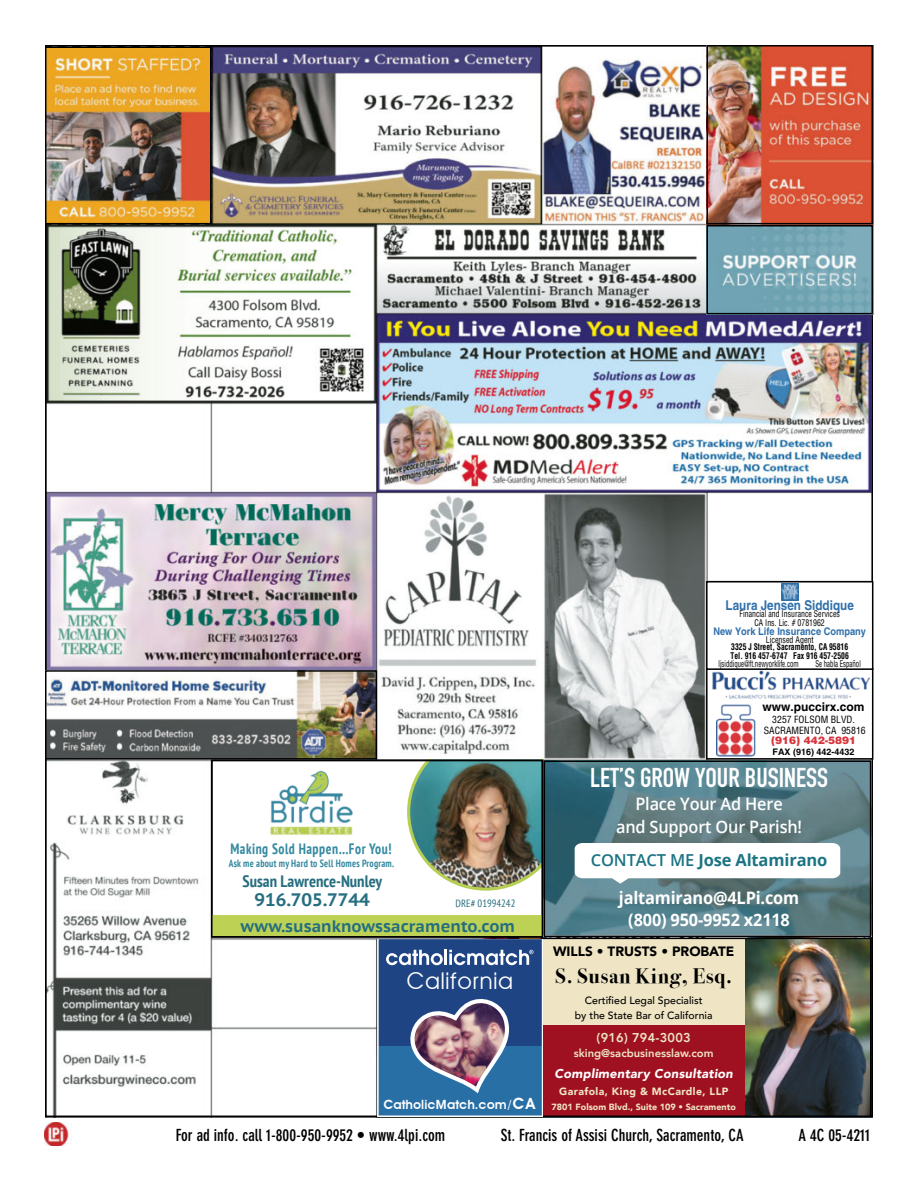
<style>
.page{position:relative;width:918px;height:1188px;background:#fff}
.page>*{position:absolute;margin:0;border:0;box-sizing:border-box;transform-origin:0 0}
.t1{font:700 26.85px "DIN Condensed";color:#fff}
.t2{font:23.1px "Avant Garde";color:#fff}
.t3{font:700 21px "Bodoni Svty Two ITCTT";letter-spacing:.04em;color:#000}
.t4{font:700 18px "PT Sans Caption";color:#256e7f}
.t5{font:700 17.25px/21.5px "Open Sans";letter-spacing:-.01em;color:#fff;text-align:center;scale:.95 1}
.t6{font:600 17.1px/23px "Open Sans";letter-spacing:-.01em;color:#fff;text-align:center;scale:.95 1}
.t7{font:700 condensed 16.5px "DIN Neuzeit Grotesk Std";color:#000}
.t8{font:700 16.5px "PT Sans Caption";color:#256e7f}
.t9{font:700 16.5px "Open Sans";letter-spacing:-.01em;color:#1c7483}
.t10{font:700 condensed 16.5px "PT Sans";color:#256e7f}
.t11{font:700 condensed 15px "PT Sans";letter-spacing:.04em;color:#3589a0;scale:.9 1}
.t12{font:900 13.5px "Avenir";color:#000}
.t13{font:700 13.5px "Helvetica LT Std";color:#2e70aa;scale:.87 1}
.t14{font:italic 900 12.75px "Avenir";letter-spacing:.02em;color:#fff}
.t15{font:600 12.75px "Avant Garde";color:#fff}
.t16{font:800 12.75px "Avenir";letter-spacing:.02em;color:#efe5c4}
.t17{font:700 12px "Helvetica LT Std";color:#000}
.t18{font:800 11.25px "Avenir";color:#efe5c4}
.t19{font:500 10.5px/15px "Avenir";color:#000;text-align:center}
.t20{font:700 condensed 10.5px "PT Sans";letter-spacing:.025em;color:#3589a0;scale:.9 1}
.t21{font:700 10.5px "Helvetica LT Std";color:#2e70aa;scale:.88 1}
.t22{font:900 10.5px "Avenir";letter-spacing:.04em;color:#efe5c4}
.t23{font:900 10.5px "Helvetica LT Std";color:#da363d}
.t24{font:condensed 10.5px "PT Sans";color:#256e7f}
.t25{font:condensed 9.75px/10.6px "Helvetica LT Std";color:#000;text-align:center}
.t26{font:700 condensed 9px/9px "Helvetica LT Std";color:#000;scale:.85 1}
.t27{font:condensed 9px/9px "Helvetica LT Std";color:#000;text-align:center;scale:.87 1}
.t28{font:condensed 9px "Helvetica LT Std";color:#000;scale:.75 1}
.t29{font:900 9px "Avenir";color:#efe5c4}
.t30{font:700 9px "Helvetica LT Std";color:#000}
.t31{font:condensed 9px "Helvetica LT Std";color:#000;scale:.88 1}
.s1{font-size:15.45px}
.s2{font-weight:600}
</style>
<div class="page">
<img style="left:48px;top:48px;width:822px;height:1066px">
<img style="left:45px;top:1123px;width:24px;height:23px">
<img style="left:706px;top:48px;width:167px;height:177px">
<div style="left:706px;top:45px;width:167px;height:179px;border:2px solid #000"></div>
<img style="left:48px;top:49px;width:161px;height:172px">
<div style="left:45px;top:46px;width:167px;height:178px;border:2px solid #000"></div>
<img style="left:48px;top:673px;width:326px;height:84px">
<div style="left:45px;top:670px;width:332px;height:90px;border:2px solid #000"></div>
<svg style="left:709px;top:228px;width:161px;height:83px;background:#7fadba"></svg>
<div style="left:706px;top:225px;width:167px;height:89px;border:2px solid #000"></div>
<div style="left:541px;top:938px;width:330px;height:178px;background:#efe5c4"></div>
<img style="left:745px;top:941px;width:124px;height:173px">
<div style="left:541px;top:1025px;width:204px;height:91px;background:#9f1121"></div>
<div style="left:541px;top:938px;width:331px;height:179px;border:2px solid #000"></div>
<div style="left:707px;top:669px;width:166px;height:90px;background:#fff"></div>
<div style="left:706px;top:668px;width:167px;height:92px;border:2px solid #000"></div>
<img style="left:712px;top:671px;width:157px;height:28px">
<img style="left:716px;top:704px;width:40px;height:52px">
<div style="left:707px;top:582px;width:166px;height:87px;background:#fff"></div>
<div style="left:706px;top:581px;width:167px;height:89px;border:2px solid #000"></div>
<img style="left:782px;top:583px;width:16px;height:17px">
<div style="left:212px;top:760px;width:330px;height:177px;background:#fff"></div>
<img style="left:407px;top:763px;width:133px;height:128px">
<img style="left:270px;top:770px;width:83px;height:65px">
<div style="left:213px;top:916px;width:330px;height:20px;background:#bdd255"></div>
<div style="left:211px;top:760px;width:332px;height:178px;border:2px solid #000"></div>
<svg style="left:377px;top:939px;width:165px;height:178px;background:#4a6897"></svg>
<img style="left:547px;top:763px;width:321px;height:171px">
<div style="left:544px;top:760px;width:327px;height:177px;border:2px solid #000"></div>
<svg style="left:575px;top:843px;width:265px;height:41px"></svg>
<p class="t13" style="left:726px;top:597px;width:149px">Laura Jensen Siddique</p>
<p class="t27" style="left:740px;top:610px;width:117px">Financial and Insurance Services<br>CA Ins. Lic. # 0781962</p>
<p class="t21" style="left:713px;top:625px;width:175px">New York Life Insurance Company</p>
<p class="t31" style="left:766px;top:634px;width:56px">Licensed Agent</p>
<p class="t26" style="left:731px;top:643px;width:141px">3325 J Street, Sacramento, CA 95816<br>Tel. 916 457-6747 Fax 916 457-2506</p>
<p class="t28" style="left:719px;top:658px;width:108px">ljsiddique@ft.newyorklife.com</p>
<p class="t28" style="left:816px;top:658px;width:62px">Se habla Español</p>
<p class="t11" style="left:230px;top:839px;width:181px">Making Sold Happen…For You!</p>
<p class="t20" style="left:229px;top:856px;width:185px">Ask me about my Hard to Sell Homes Program.</p>
<p class="t10" style="left:243px;top:870px;width:141px">Susan Lawrence-Nunley</p>
<p class="t4" style="left:255px;top:888px;width:117px">916.705.7744</p>
<p class="t24" style="left:456px;top:897px;width:61px">DRE# 01994242</p>
<p class="t8" style="left:241px;top:915px;width:276px">www.susanknowssacramento.com</p>
<h2 class="t2" style="left:406px;top:967px;width:109px">California</h2>
<p class="t15" style="left:383px;top:1097px;width:154px">CatholicMatch.com/<span class="s1">CA</span></p>
<p class="t17" style="left:763px;top:699px;width:104px">www.puccirx.com</p>
<p class="t25" style="left:764px;top:714px;width:103px">3257 FOLSOM BLVD.<br>SACRAMENTO, CA 95816</p>
<p class="t23" style="left:771px;top:734px;width:87px">(916) 442-5891</p>
<p class="t30" style="left:773px;top:746px;width:84px">FAX (916) 442-4432</p>
<h1 class="t1" style="left:590px;top:760px;width:239px">LET’S GROW YOUR BUSINESS</h1>
<p class="t6" style="left:616px;top:792px;width:197px">Place Your Ad Here<br>and Support Our Parish!</p>
<p class="t9" style="left:591px;top:849px;width:238px"><span class="s2">CONTACT ME</span> Jose Altamirano</p>
<p class="t5" style="left:619px;top:887px;width:191px">jaltamirano@4LPi.com (800) 950-9952 x2118</p>
<p class="t12" style="left:553px;top:940px;width:183px">WILLS • TRUSTS • PROBATE</p>
<p class="t3" style="left:555px;top:959px;width:178px">S. Susan King, Esq.</p>
<p class="t19" style="left:575px;top:992px;width:139px">Certified Legal Specialist<br>by the State Bar of California</p>
<p class="t16" style="left:597px;top:1027px;width:96px">(916) 794-3003</p>
<p class="t18" style="left:574px;top:1044px;width:141px">sking@sacbusinesslaw.com</p>
<p class="t14" style="left:554px;top:1063px;width:180px">Complimentary Consultation</p>
<p class="t22" style="left:559px;top:1082px;width:171px">Garafola, King &amp; McCardle, LLP</p>
<p class="t29" style="left:552px;top:1099px;width:186px">7801 Folsom Blvd., Suite 109 • Sacramento</p>
<p class="t7" style="left:176px;top:1126px;width:271px">For ad info. call 1-800-950-9952 • www.4lpi.com</p>
<p class="t7" style="left:501px;top:1126px;width:244px">St. Francis of Assisi Church, Sacramento, CA</p>
<p class="t7" style="left:798px;top:1126px;width:73px">A 4C 05-4211</p>
</div>
